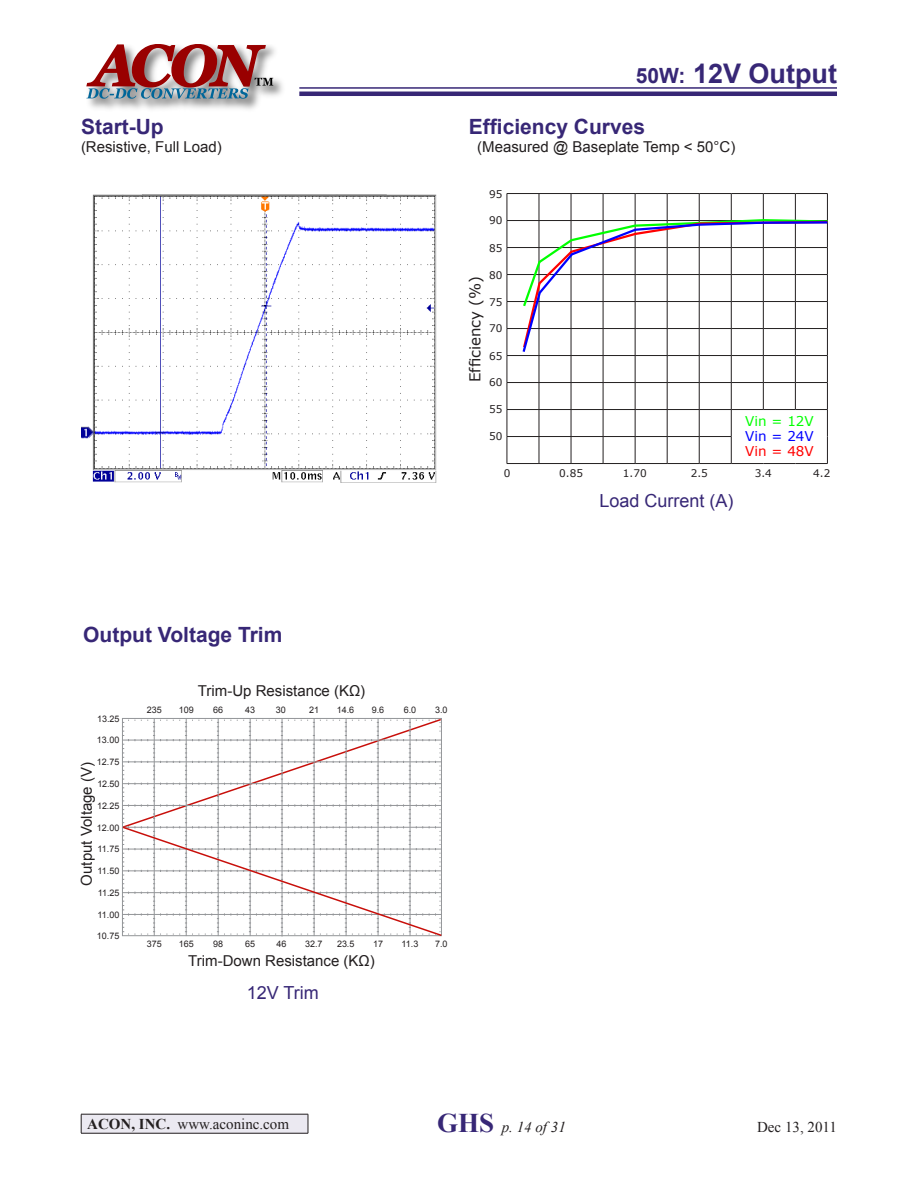
<style>
.page{position:relative;width:918px;height:1188px;background:#fff}
.page>*{position:absolute;margin:0;border:0;box-sizing:border-box;transform-origin:0 0}
.t1{font:700 27px "Arial";color:#372776}
.t2{font:700 21px "Arial";color:#372776}
.t3{font:18px "Arial";color:#372776}
.t4{font:15px "Arial";color:#231f20}
.t5{font:15px "Times New Roman";color:#231f20}
.t6{font:15px "Verdana";color:#231f20}
.t7{font:italic 15px "Times New Roman";color:#231f20}
.t8{font:700 15px "Times New Roman";color:#231f20}
.t9{font:13.5px "Verdana";color:#0f0}
.t10{font:13.5px "Verdana";color:#f00}
.t11{font:13.5px "Verdana";color:#00f}
.t12{font:10.5px "Verdana";color:#231f20}
.t13{font:9px "Arial";color:#231f20}
.s1{font-size:21px}
.s2{font-weight:700;font-style:normal;font-size:27px;color:#372776}
</style>
<div class="page">
<hr style="left:299px;top:92px;width:538px;height:4px;background:#372776">
<hr style="left:299px;top:87px;width:538px;height:2px;background:#372776">
<img style="left:89px;top:48px;width:186px;height:61px">
<img style="left:249px;top:72px;width:34px;height:29px">
<svg style="left:86px;top:45px;width:187px;height:54px"></svg>
<div style="left:81px;top:1114px;width:227px;height:19px;background:#ebe9f1"></div>
<hr style="left:81px;top:1114px;width:227px;height:1px;background:#231f20">
<svg style="left:81px;top:1114px;width:1px;height:19px"></svg>
<svg style="left:308px;top:1114px;width:1px;height:19px"></svg>
<hr style="left:81px;top:1133px;width:227px;height:1px;background:#231f20">
<hr style="left:507px;top:193px;width:32px;height:1px;background:#231f20">
<hr style="left:539px;top:193px;width:32px;height:1px;background:#231f20">
<hr style="left:571px;top:193px;width:32px;height:1px;background:#231f20">
<hr style="left:603px;top:193px;width:32px;height:1px;background:#231f20">
<hr style="left:635px;top:193px;width:32px;height:1px;background:#231f20">
<hr style="left:667px;top:193px;width:32px;height:1px;background:#231f20">
<hr style="left:699px;top:193px;width:32px;height:1px;background:#231f20">
<hr style="left:731px;top:193px;width:32px;height:1px;background:#231f20">
<hr style="left:763px;top:193px;width:32px;height:1px;background:#231f20">
<hr style="left:795px;top:193px;width:33px;height:1px;background:#231f20">
<hr style="left:507px;top:220px;width:32px;height:1px;background:#231f20">
<hr style="left:507px;top:247px;width:32px;height:1px;background:#231f20">
<hr style="left:507px;top:274px;width:32px;height:1px;background:#231f20">
<hr style="left:507px;top:301px;width:32px;height:1px;background:#231f20">
<hr style="left:507px;top:328px;width:32px;height:1px;background:#231f20">
<hr style="left:507px;top:355px;width:32px;height:1px;background:#231f20">
<hr style="left:507px;top:382px;width:32px;height:1px;background:#231f20">
<hr style="left:507px;top:409px;width:32px;height:1px;background:#231f20">
<hr style="left:507px;top:436px;width:32px;height:1px;background:#231f20">
<svg style="left:507px;top:194px;width:1px;height:269px"></svg>
<hr style="left:507px;top:463px;width:32px;height:1px;background:#231f20">
<hr style="left:539px;top:463px;width:32px;height:1px;background:#231f20">
<hr style="left:571px;top:463px;width:32px;height:1px;background:#231f20">
<hr style="left:603px;top:463px;width:32px;height:1px;background:#231f20">
<hr style="left:635px;top:463px;width:32px;height:1px;background:#231f20">
<hr style="left:667px;top:463px;width:32px;height:1px;background:#231f20">
<hr style="left:699px;top:463px;width:32px;height:1px;background:#231f20">
<hr style="left:731px;top:463px;width:32px;height:1px;background:#231f20">
<hr style="left:763px;top:463px;width:32px;height:1px;background:#231f20">
<hr style="left:795px;top:463px;width:33px;height:1px;background:#231f20">
<svg style="left:522px;top:194px;width:306px;height:269px"></svg>
<img style="left:81px;top:194px;width:356px;height:289px">
<svg style="left:122px;top:718px;width:320px;height:219px"></svg>
<p class="t2" style="left:81px;top:113px;width:84px">Start-Up</p>
<p class="t4" style="left:81px;top:137px;width:142px">(Resistive, Full Load)</p>
<p class="t1" style="left:636px;top:56px;width:203px"><span class="s1">50W:</span> 12V Output</p>
<p class="t2" style="left:469px;top:113px;width:178px">Efficiency Curves</p>
<p class="t4" style="left:477px;top:137px;width:260px">(Measured @ Baseplate Temp &lt; 50°C)</p>
<p class="t12" style="left:489px;top:188px;width:15px">95</p>
<p class="t12" style="left:489px;top:214px;width:15px">90</p>
<p class="t12" style="left:489px;top:241px;width:15px">85</p>
<p class="t12" style="left:489px;top:268px;width:15px">80</p>
<p class="t12" style="left:489px;top:296px;width:15px">75</p>
<p class="t12" style="left:489px;top:321px;width:15px">70</p>
<p class="t12" style="left:489px;top:350px;width:15px">65</p>
<p class="t12" style="left:489px;top:375px;width:15px">60</p>
<p class="t6" style="left:465px;top:382px;width:108px;rotate:-90deg">Efficiency (%)</p>
<p class="t12" style="left:489px;top:402px;width:15px">55</p>
<p class="t12" style="left:489px;top:429px;width:15px">50</p>
<p class="t9" style="left:745px;top:413px;width:70px">Vin = 12V</p>
<p class="t10" style="left:745px;top:443px;width:70px">Vin = 48V</p>
<p class="t11" style="left:745px;top:428px;width:70px">Vin = 24V</p>
<p class="t12" style="left:504px;top:466px;width:8px">0</p>
<p class="t12" style="left:559px;top:467px;width:25px">0.85</p>
<p class="t12" style="left:623px;top:467px;width:25px">1.70</p>
<p class="t12" style="left:691px;top:467px;width:19px">2.5</p>
<p class="t12" style="left:755px;top:466px;width:19px">3.4</p>
<p class="t12" style="left:813px;top:467px;width:19px">4.2</p>
<p class="t3" style="left:600px;top:489px;width:136px">Load Current (A)</p>
<p class="t2" style="left:83px;top:620px;width:201px">Output Voltage Trim</p>
<p class="t4" style="left:198px;top:681px;width:169px">Trim-Up Resistance (KΩ)</p>
<p class="t13" style="left:97px;top:712px;width:24px">13.25</p>
<p class="t13" style="left:97px;top:734px;width:24px">13.00</p>
<p class="t13" style="left:97px;top:756px;width:24px">12.75</p>
<p class="t4" style="left:77px;top:886px;width:125px;rotate:-90deg">Output Voltage (V)</p>
<p class="t13" style="left:97px;top:778px;width:23px">12.50</p>
<p class="t13" style="left:97px;top:800px;width:24px">12.25</p>
<p class="t13" style="left:97px;top:821px;width:24px">12.00</p>
<p class="t13" style="left:98px;top:843px;width:23px">11.75</p>
<p class="t13" style="left:98px;top:865px;width:23px">11.50</p>
<p class="t13" style="left:98px;top:887px;width:23px">11.25</p>
<p class="t13" style="left:98px;top:909px;width:23px">11.00</p>
<p class="t13" style="left:97px;top:930px;width:24px">10.75</p>
<p class="t13" style="left:147px;top:704px;width:17px">235</p>
<p class="t13" style="left:179px;top:704px;width:17px">109</p>
<p class="t13" style="left:213px;top:704px;width:12px">66</p>
<p class="t13" style="left:245px;top:704px;width:12px">43</p>
<p class="t13" style="left:276px;top:704px;width:12px">30</p>
<p class="t13" style="left:309px;top:704px;width:12px">21</p>
<p class="t13" style="left:337px;top:704px;width:19px">14.6</p>
<p class="t13" style="left:372px;top:704px;width:14px">9.6</p>
<p class="t13" style="left:404px;top:704px;width:14px">6.0</p>
<p class="t13" style="left:435px;top:704px;width:14px">3.0</p>
<p class="t13" style="left:147px;top:938px;width:17px">375</p>
<p class="t13" style="left:179px;top:938px;width:17px">165</p>
<p class="t13" style="left:213px;top:938px;width:12px">98</p>
<p class="t13" style="left:245px;top:938px;width:12px">65</p>
<p class="t13" style="left:276px;top:938px;width:12px">46</p>
<p class="t13" style="left:305px;top:938px;width:19px">32.7</p>
<p class="t13" style="left:337px;top:938px;width:19px">23.5</p>
<p class="t13" style="left:373px;top:938px;width:12px">17</p>
<p class="t13" style="left:402px;top:938px;width:18px">11.3</p>
<p class="t13" style="left:435px;top:938px;width:14px">7.0</p>
<p class="t4" style="left:188px;top:951px;width:188px">Trim-Down Resistance (KΩ)</p>
<p class="t3" style="left:247px;top:981px;width:74px">12V Trim</p>
<h3 class="t8" style="left:87px;top:1114px;width:84px">ACON, INC.</h3>
<h3 class="t7" style="left:437px;top:1117px;width:130px"><span class="s2">GHS</span> p. 14 of 31</h3>
<h3 class="t5" style="left:757px;top:1117px;width:81px">Dec 13, 2011</h3>
<h3 class="t5" style="left:178px;top:1114px;width:113px">www.aconinc.com</h3>
</div>
